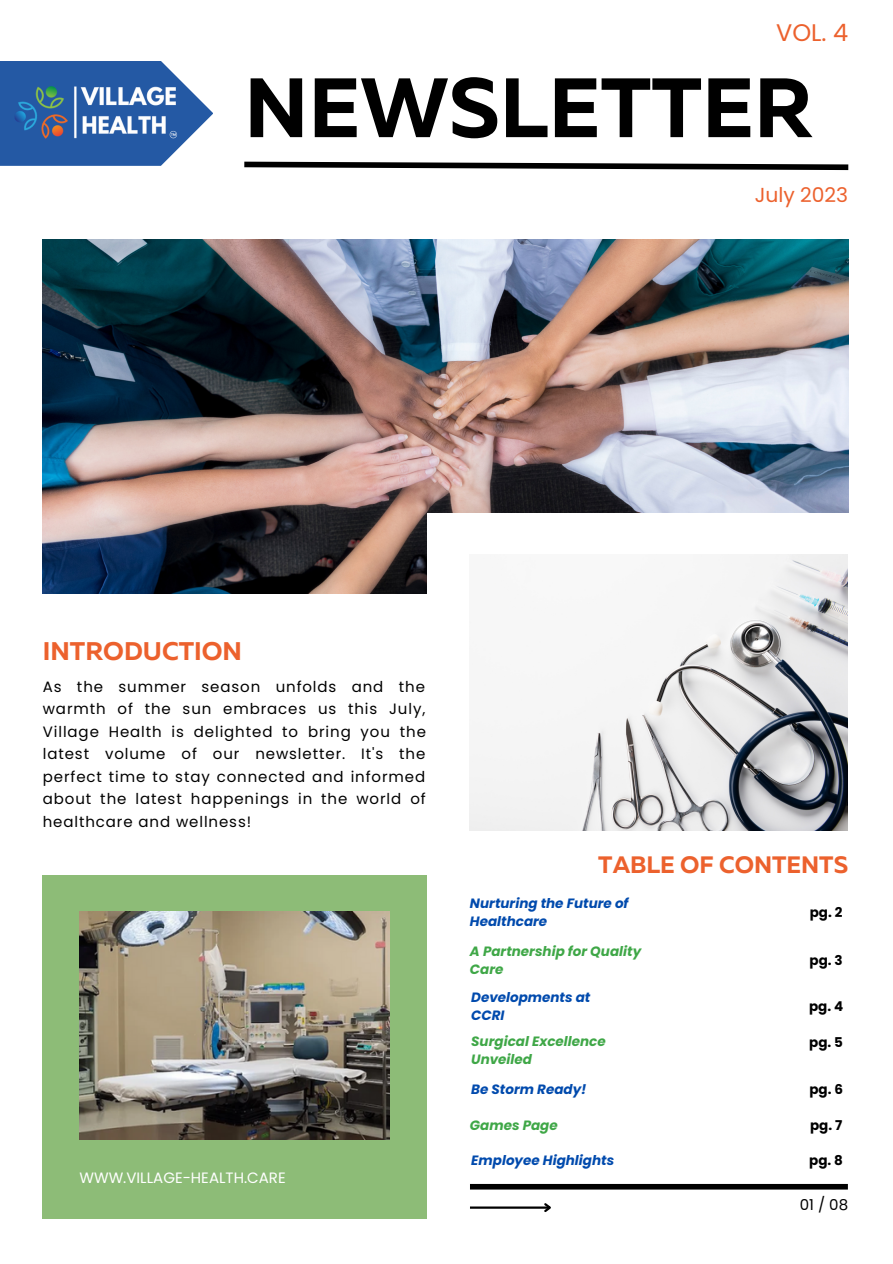
<style>
.page{position:relative;width:893px;height:1264px;background:#fff}
.page>*{position:absolute;margin:0;border:0;box-sizing:border-box;transform-origin:0 0}
.t1{font:700 83.85px "Muller";color:#000}
.t2{font:700 25.5px "Muller";color:#ec612d}
.t3{font:24px "Poppins";color:#ec612d}
.t4{font:700 23.7px "Muller";color:#ec612d}
.t5{font:20.25px "Poppins";color:#ec612d}
.t6{font:15px/22.5px "Poppins";letter-spacing:.06em;color:#000;text-align:justify}
.t7{font:15px "Poppins";color:#fff}
.t8{font:italic 700 13.5px "Poppins";color:#004aad}
.t9{font:italic 700 13.5px "Poppins";color:#3fa747}
.t10{font:700 13.5px "Poppins";color:#000}
</style>
<div class="page">
<img style="left:43px;top:240px;width:805px;height:354px">
<svg style="left:244px;top:161px;width:605px;height:10px"></svg>
<div style="left:470px;top:1183px;width:377px;height:6px;background:#000"></div>
<div style="left:427px;top:513px;width:437px;height:328px;background:#fff"></div>
<img style="left:470px;top:555px;width:377px;height:275px">
<div style="left:43px;top:875px;width:384px;height:343px;background:#8dbc77"></div>
<img style="left:79px;top:911px;width:311px;height:228px">
<hr style="left:470px;top:1206px;width:80px;height:2px;background:#000">
<svg style="left:542px;top:1203px;width:9px;height:9px"></svg>
<img style="left:0;top:61px;width:213px;height:105px">
<p class="t3" style="left:776px;top:16px;width:73px">VOL. 4</p>
<p class="t1" style="left:244px;top:73px;width:570px">NEWSLETTER</p>
<p class="t5" style="left:754px;top:181px;width:95px">July 2023</p>
<p class="t2" style="left:43px;top:640px;width:201px">INTRODUCTION</p>
<p class="t6" style="left:43px;top:675px;width:384px">As the summer season unfolds and the warmth of the sun embraces us this July, Village Health is delighted to bring you the latest volume of our newsletter. It's the perfect time to stay connected and informed about the latest happenings in the world of healthcare and wellness!</p>
<p class="t7" style="left:79px;top:1166px;width:208px">WWW.VILLAGE-HEALTH.CARE</p>
<p class="t4" style="left:598px;top:854px;width:251px">TABLE OF CONTENTS</p>
<p class="t10" style="left:809px;top:902px;width:34px">pg. 2</p>
<p class="t10" style="left:809px;top:950px;width:35px">pg. 3</p>
<p class="t10" style="left:809px;top:996px;width:36px">pg. 4</p>
<p class="t10" style="left:809px;top:1033px;width:35px">pg. 5</p>
<p class="t10" style="left:809px;top:1079px;width:35px">pg. 6</p>
<p class="t10" style="left:810px;top:1115px;width:34px">pg. 7</p>
<p class="t10" style="left:809px;top:1150px;width:35px">pg. 8</p>
<p class="t8" style="left:470px;top:893px;width:160px">Nurturing the Future of</p>
<p class="t8" style="left:470px;top:911px;width:79px">Healthcare</p>
<p class="t9" style="left:470px;top:941px;width:173px">A Partnership for Quality</p>
<p class="t9" style="left:470px;top:959px;width:35px">Care</p>
<p class="t8" style="left:471px;top:987px;width:121px">Developments at</p>
<p class="t8" style="left:471px;top:1005px;width:35px">CCRI</p>
<p class="t9" style="left:471px;top:1032px;width:136px">Surgical Excellence</p>
<p class="t9" style="left:471px;top:1050px;width:62px">Unveiled</p>
<p class="t8" style="left:471px;top:1079px;width:117px">Be Storm Ready!</p>
<p class="t9" style="left:470px;top:1115px;width:89px">Games Page</p>
<p class="t8" style="left:471px;top:1150px;width:144px">Employee Highlights</p>
<p class="t6" style="left:799px;top:1193px;width:50px">01 / 08</p>
</div>
